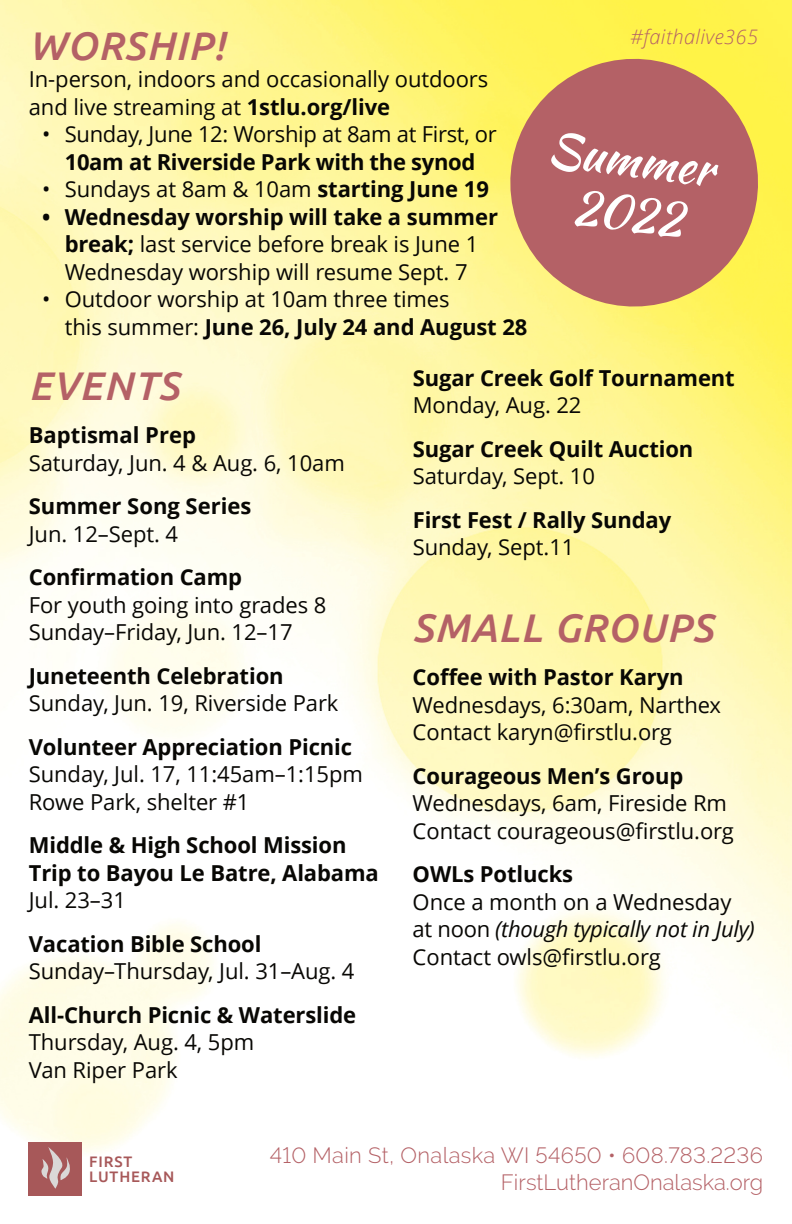
<style>
.page{position:relative;width:792px;height:1224px;background:#fff}
.page>*{position:absolute;margin:0;border:0;box-sizing:border-box;transform-origin:0 0}
.t1{font:47.8px/54px "Kaushan Script";color:#fff;text-align:center}
.t2{font:italic 500 40px "Ubuntu";letter-spacing:.03em;color:#b46166}
.t3{font:22px/27.6px "Open Sans";letter-spacing:-.005em;color:#080704}
.t4{font:700 22px/27.6px "Open Sans";letter-spacing:-.005em;color:#080704}
.t5{font:300 22px/26.4px "Raleway";letter-spacing:.01em;color:#b46166;text-align:right}
.t6{font:italic 300 20px "Open Sans";letter-spacing:.02em;color:#b46166}
.t7{font:500 15.2px/15.6px "Ubuntu";letter-spacing:.06em;color:#a75859}
.s1{font-weight:700}
.s2{font-style:italic}
</style>
<div class="page">
<img style="left:0;top:0;width:792px;height:1196px">
<svg style="left:495px;top:44px;width:278px;height:278px;background:#d09863"></svg>
<div style="left:29px;top:1142px;width:53px;height:53px;background:#a75859"></div>
<svg style="left:41px;top:1147px;width:29px;height:42px"></svg>
<h2 class="t2" style="left:29px;top:29px;width:197px">WORSHIP!</h2>
<p class="t3" style="left:29px;top:68px;width:461px">In-person, indoors and occasionally outdoors and live streaming at <span class="s1">1stlu.org/live</span></p>
<p class="t3" style="left:42px;top:123px;width:456px">• Sunday, June 12: Worship at 8am at First, or</p>
<p class="t4" style="left:65px;top:150px;width:412px">10am at Riverside Park with the synod</p>
<p class="t3" style="left:42px;top:178px;width:448px">• Sundays at 8am &amp; 10am <span class="s1">starting June 19</span></p>
<p class="t3" style="left:42px;top:205px;width:457px;text-align:center"><span class="s1">• Wednesday worship will take a summer break;</span> last service before break is June 1<br>Wednesday worship will resume Sept. 7</p>
<p class="t3" style="left:65px;top:288px;width:464px;text-indent:-23px">• Outdoor worship at 10am three times<br>this summer: <span class="s1">June 26, July 24 and August 28</span></p>
<p class="t6" style="left:630px;top:29px;width:129px">#faithalive365</p>
<h1 class="t1" style="left:551px;top:122px;width:169px;rotate:7deg">Summer<br>2022</h1>
<h2 class="t2" style="left:29px;top:369px;width:152px">EVENTS</h2>
<p class="t4" style="left:29px;top:424px;width:169px">Baptismal Prep</p>
<p class="t3" style="left:29px;top:451px;width:318px">Saturday, Jun. 4 &amp; Aug. 6, 10am</p>
<p class="t4" style="left:29px;top:495px;width:224px">Summer Song Series</p>
<p class="t3" style="left:29px;top:522px;width:151px">Jun. 12–Sept. 4</p>
<p class="t4" style="left:29px;top:566px;width:215px">Confirmation Camp</p>
<p class="t3" style="left:29px;top:593px;width:299px">For youth going into grades 8<br>Sunday–Friday, Jun. 12–17</p>
<p class="t4" style="left:29px;top:664px;width:256px">Juneteenth Celebration</p>
<p class="t3" style="left:29px;top:692px;width:311px">Sunday, Jun. 19, Riverside Park</p>
<p class="t4" style="left:29px;top:735px;width:325px">Volunteer Appreciation Picnic</p>
<p class="t3" style="left:29px;top:763px;width:336px">Sunday, Jul. 17, 11:45am–1:15pm<br>Rowe Park, shelter #1</p>
<p class="t4" style="left:29px;top:834px;width:352px">Middle &amp; High School Mission<br>Trip to Bayou Le Batre, Alabama</p>
<p class="t3" style="left:29px;top:889px;width:99px">Jul. 23–31</p>
<p class="t4" style="left:29px;top:932px;width:234px">Vacation Bible School</p>
<p class="t3" style="left:29px;top:960px;width:327px">Sunday–Thursday, Jul. 31–Aug. 4</p>
<p class="t4" style="left:29px;top:1003px;width:329px">All-Church Picnic &amp; Waterslide</p>
<p class="t3" style="left:29px;top:1031px;width:227px">Thursday, Aug. 4, 5pm<br>Van Riper Park</p>
<p class="t4" style="left:413px;top:366px;width:324px">Sugar Creek Golf Tournament</p>
<p class="t3" style="left:413px;top:394px;width:170px">Monday, Aug. 22</p>
<p class="t4" style="left:413px;top:437px;width:282px">Sugar Creek Quilt Auction</p>
<p class="t3" style="left:413px;top:465px;width:184px">Saturday, Sept. 10</p>
<p class="t4" style="left:413px;top:508px;width:260px">First Fest / Rally Sunday</p>
<p class="t3" style="left:413px;top:536px;width:163px">Sunday, Sept.11</p>
<h2 class="t2" style="left:413px;top:611px;width:302px">SMALL GROUPS</h2>
<p class="t4" style="left:413px;top:666px;width:272px">Coffee with Pastor Karyn</p>
<p class="t3" style="left:413px;top:693px;width:310px">Wednesdays, 6:30am, Narthex<br>Contact karyn@firstlu.org</p>
<p class="t4" style="left:413px;top:764px;width:272px">Courageous Men’s Group</p>
<p class="t3" style="left:413px;top:792px;width:323px">Wednesdays, 6am, Fireside Rm<br>Contact courageous@firstlu.org</p>
<p class="t4" style="left:413px;top:863px;width:162px">OWLs Potlucks</p>
<p class="t3" style="left:413px;top:890px;width:344px">Once a month on a Wednesday at noon <span class="s2">(though typically not in July)<br></span>Contact owls@firstlu.org</p>
<p class="t7" style="left:89px;top:1154px;width:87px">FIRST<br>LUTHERAN</p>
<p class="t5" style="left:270px;top:1142px;width:495px">410 Main St, Onalaska WI 54650 • 608.783.2236<br>FirstLutheranOnalaska.org</p>
</div>
